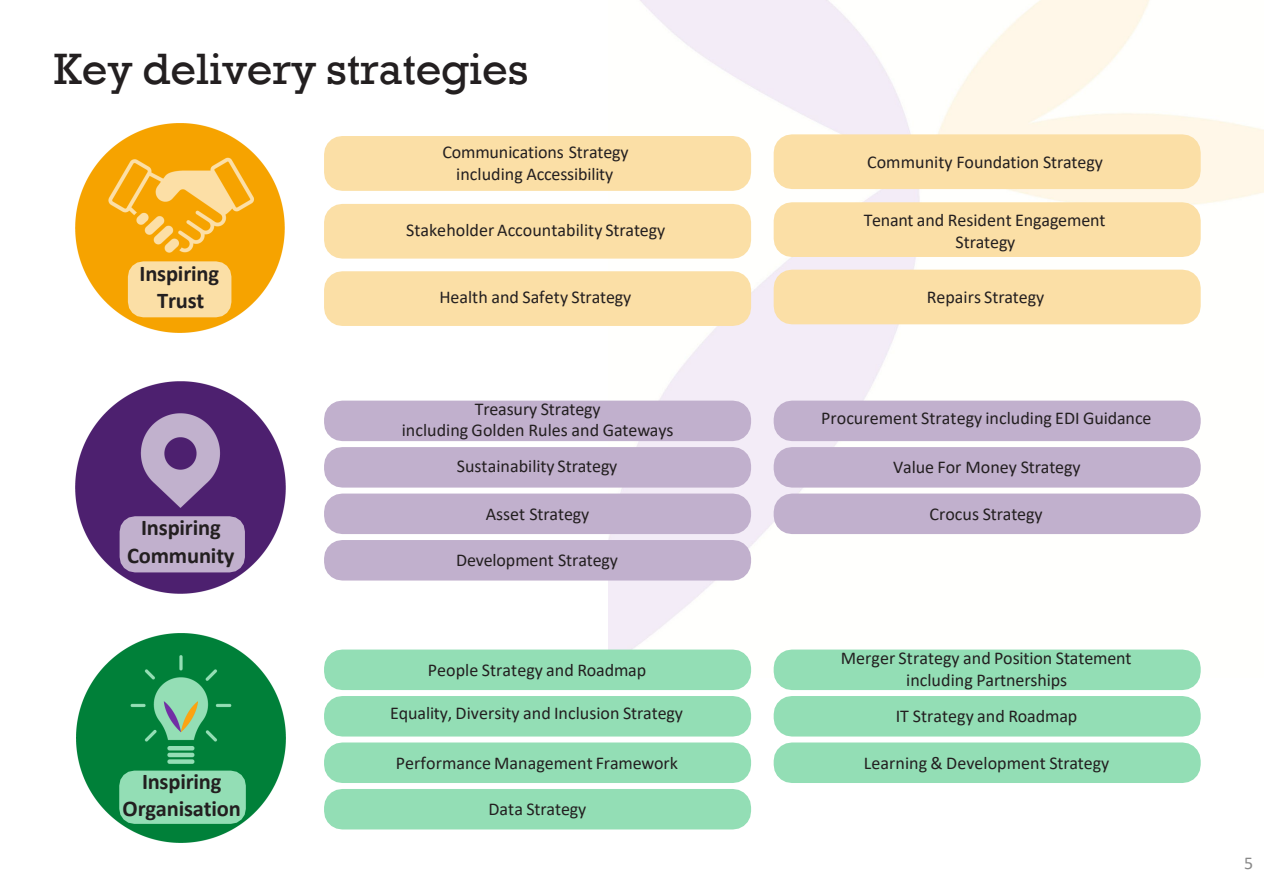
<style>
.page{position:relative;width:1264px;height:894px;background:#fff}
.page>*{position:absolute;margin:0;border:0;box-sizing:border-box;transform-origin:0 0}
.t1{font:45px "Rockwell";letter-spacing:-.005em;color:#231f20}
.t2{font:700 22.5px/27.2px "Calibri";letter-spacing:-.01em;color:#231f20;text-align:center}
.t3{font:18px/21.6px "Calibri";letter-spacing:-.005em;color:#231f20;text-align:center}
.t4{font:18px "Calibri";color:#898989}
</style>
<div class="page">
<div style="left:324px;top:136px;width:427px;height:55px;background:#fbdfa6"></div>
<img style="left:75px;top:123px;width:210px;height:209px">
<div style="left:128px;top:261px;width:103px;height:56px;background:#fbdfa6"></div>
<div style="left:324px;top:204px;width:427px;height:54px;background:#fbdfa6"></div>
<div style="left:324px;top:271px;width:427px;height:55px;background:#fbdfa6"></div>
<div style="left:773px;top:134px;width:427px;height:55px;background:#fbdfa6"></div>
<div style="left:773px;top:202px;width:427px;height:55px;background:#fbdfa6"></div>
<div style="left:773px;top:269px;width:427px;height:55px;background:#fbdfa6"></div>
<img style="left:77px;top:633px;width:208px;height:209px">
<div style="left:119px;top:770px;width:127px;height:53px;background:#93deb5"></div>
<div style="left:324px;top:649px;width:427px;height:41px;background:#93deb5"></div>
<div style="left:324px;top:696px;width:427px;height:40px;background:#93deb5"></div>
<div style="left:324px;top:742px;width:427px;height:40px;background:#93deb5"></div>
<div style="left:324px;top:789px;width:427px;height:40px;background:#93deb5"></div>
<div style="left:773px;top:649px;width:427px;height:41px;background:#93deb5"></div>
<div style="left:773px;top:696px;width:427px;height:40px;background:#93deb5"></div>
<div style="left:773px;top:742px;width:427px;height:40px;background:#93deb5"></div>
<img style="left:75px;top:381px;width:210px;height:212px">
<div style="left:120px;top:516px;width:125px;height:56px;background:#c1b0cd"></div>
<div style="left:324px;top:400px;width:427px;height:41px;background:#c1b0cd"></div>
<div style="left:324px;top:447px;width:427px;height:40px;background:#c1b0cd"></div>
<div style="left:324px;top:493px;width:427px;height:41px;background:#c1b0cd"></div>
<div style="left:324px;top:540px;width:427px;height:40px;background:#c1b0cd"></div>
<div style="left:773px;top:400px;width:427px;height:41px;background:#c1b0cd"></div>
<div style="left:773px;top:447px;width:427px;height:40px;background:#c1b0cd"></div>
<div style="left:773px;top:493px;width:427px;height:41px;background:#c1b0cd"></div>
<h2 class="t1" style="left:54px;top:43px;width:476px">Key delivery strategies</h2>
<p class="t3" style="left:442px;top:141px;width:188px">Communications Strategy including Accessibility</p>
<p class="t2" style="left:140px;top:260px;width:81px">Inspiring<br>Trust</p>
<p class="t2" style="left:127px;top:514px;width:109px">Inspiring<br>Community</p>
<p class="t2" style="left:142px;top:767px;width:81px">Inspiring</p>
<p class="t2" style="left:122px;top:794px;width:120px">Organisation</p>
<p class="t3" style="left:406px;top:219px;width:260px">Stakeholder Accountability Strategy</p>
<p class="t3" style="left:439px;top:286px;width:193px">Health and Safety Strategy</p>
<p class="t3" style="left:474px;top:397px;width:127px">Treasury Strategy</p>
<p class="t3" style="left:401px;top:419px;width:273px">including Golden Rules and Gateways</p>
<p class="t3" style="left:456px;top:454px;width:162px">Sustainability Strategy</p>
<p class="t3" style="left:485px;top:502px;width:105px">Asset Strategy</p>
<p class="t3" style="left:456px;top:549px;width:163px">Development Strategy</p>
<p class="t3" style="left:428px;top:658px;width:220px">People Strategy and Roadmap</p>
<p class="t3" style="left:390px;top:702px;width:294px">Equality, Diversity and Inclusion Strategy</p>
<p class="t3" style="left:396px;top:751px;width:283px">Performance Management Framework</p>
<p class="t3" style="left:488px;top:797px;width:99px">Data Strategy</p>
<p class="t3" style="left:867px;top:151px;width:237px">Community Foundation Strategy</p>
<p class="t3" style="left:863px;top:209px;width:243px">Tenant and Resident Engagement<br>Strategy</p>
<p class="t3" style="left:926px;top:285px;width:119px">Repairs Strategy</p>
<p class="t3" style="left:821px;top:406px;width:331px">Procurement Strategy including EDI Guidance</p>
<p class="t3" style="left:893px;top:456px;width:189px">Value For Money Strategy</p>
<p class="t3" style="left:929px;top:502px;width:114px">Crocus Strategy</p>
<p class="t3" style="left:840px;top:646px;width:292px">Merger Strategy and Position Statement including Partnerships</p>
<p class="t3" style="left:895px;top:704px;width:183px">IT Strategy and Roadmap</p>
<p class="t3" style="left:863px;top:751px;width:247px">Learning &amp; Development Strategy</p>
<p class="t4" style="left:1243px;top:850px;width:11px">5</p>
</div>
